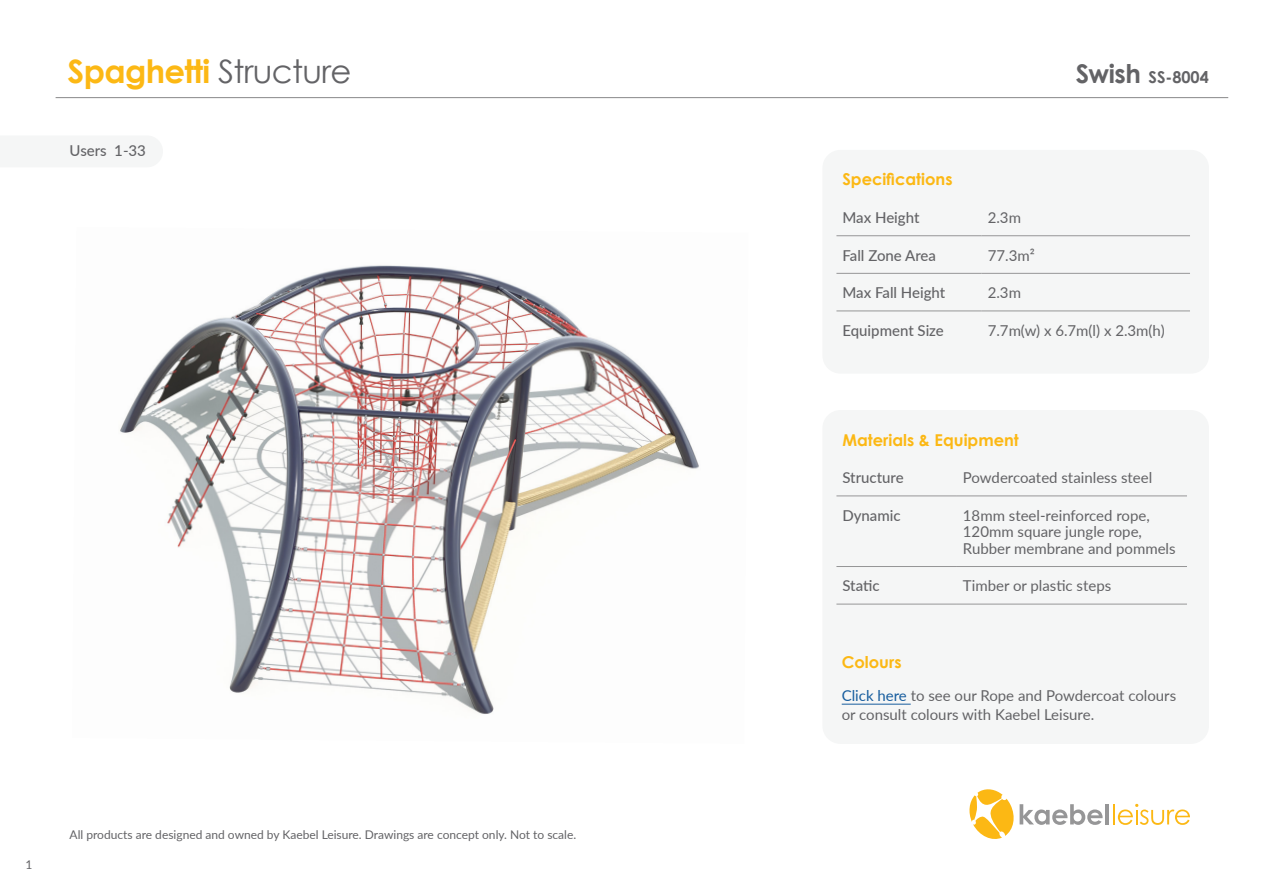
<style>
.page{position:relative;width:1263px;height:893px;background:#fff}
.page>*{position:absolute;margin:0;border:0;box-sizing:border-box;transform-origin:0 0}
.t1{font:700 32.25px "Century Gothic";letter-spacing:-.02em;color:#fcb814}
.t2{font:700 16.35px "Century Gothic";color:#fcb814}
.t3{font:700 16.35px "Century Gothic";color:#636366}
.t4{font:15px/19.5px "Lato";color:#636366}
.t5{font:500 15px "Lato";color:#636366}
.t6{font:12px "Lato";color:#636366}
.s1{font-weight:400;color:#636366}
.s2{font-size:25.8px}
.s3{color:#175d9e}
</style>
<div class="page">
<svg style="left:969px;top:789px;width:133px;height:50px"></svg>
<hr style="left:1105px;top:804px;width:3px;height:20px;background:#969697">
<hr style="left:1113px;top:804px;width:2px;height:20px;background:#fcb814">
<svg style="left:1118px;top:804px;width:72px;height:21px"></svg>
<hr style="left:56px;top:97px;width:1172px;height:1px;background:#969697">
<img style="left:120px;top:265px;width:579px;height:449px">
<div style="left:822px;top:410px;width:387px;height:334px;background:#f5f6f6;border-radius:18px"></div>
<hr style="left:836px;top:495px;width:121px;height:1px;background:#969697">
<hr style="left:957px;top:495px;width:230px;height:1px;background:#969697">
<hr style="left:836px;top:566px;width:121px;height:1px;background:#969697">
<hr style="left:957px;top:566px;width:230px;height:1px;background:#969697">
<hr style="left:836px;top:604px;width:121px;height:1px;background:#969697">
<hr style="left:957px;top:604px;width:230px;height:1px;background:#969697">
<div style="left:822px;top:150px;width:387px;height:224px;background:#f5f6f6;border-radius:18px"></div>
<hr style="left:836px;top:235px;width:146px;height:1px;background:#969697">
<hr style="left:982px;top:235px;width:208px;height:1px;background:#969697">
<hr style="left:836px;top:273px;width:146px;height:1px;background:#969697">
<hr style="left:982px;top:273px;width:208px;height:1px;background:#969697">
<hr style="left:836px;top:311px;width:146px;height:1px;background:#969697">
<hr style="left:982px;top:311px;width:208px;height:1px;background:#969697">
<hr style="left:842px;top:704px;width:69px;height:1px;background:#175d9e">
<p class="t1" style="left:68px;top:47px;width:285px">Spaghetti <span class="s1">Structure</span></p>
<p class="t3" style="left:1076px;top:65px;width:135px"><span class="s2">Swish</span> SS-8004</p>
<p class="t5" style="left:70px;top:140px;width:78px">Users 1-33</p>
<p class="t2" style="left:842px;top:167px;width:112px">Specifications</p>
<p class="t5" style="left:842px;top:207px;width:79px">Max Height</p>
<p class="t4" style="left:988px;top:207px;width:35px">2.3m</p>
<p class="t5" style="left:842px;top:244px;width:95px">Fall Zone Area</p>
<p class="t4" style="left:988px;top:245px;width:48px">77.3m²</p>
<p class="t5" style="left:842px;top:282px;width:104px">Max Fall Height</p>
<p class="t4" style="left:988px;top:282px;width:35px">2.3m</p>
<p class="t5" style="left:842px;top:319px;width:103px">Equipment Size</p>
<p class="t4" style="left:988px;top:320px;width:179px">7.7m(w) x 6.7m(l) x 2.3m(h)</p>
<p class="t2" style="left:842px;top:427px;width:178px">Materials &amp; Equipment</p>
<p class="t5" style="left:842px;top:467px;width:63px">Structure</p>
<p class="t4" style="left:963px;top:467px;width:191px">Powdercoated stainless steel</p>
<p class="t5" style="left:842px;top:504px;width:60px">Dynamic</p>
<p class="t4" style="left:963px;top:505px;width:188px">18mm steel-reinforced rope,</p>
<p class="t4" style="left:963px;top:521px;width:181px">120mm square jungle rope,</p>
<p class="t4" style="left:963px;top:538px;width:214px">Rubber membrane and pommels</p>
<p class="t5" style="left:842px;top:575px;width:39px">Static</p>
<p class="t4" style="left:963px;top:575px;width:150px">Timber or plastic steps</p>
<p class="t2" style="left:842px;top:650px;width:61px">Colours</p>
<p class="t4" style="left:842px;top:685px;width:336px"><span class="s3">Click here</span> to see our Rope and Powdercoat colours or consult colours with Kaebel Leisure.</p>
<p class="t6" style="left:26px;top:856px;width:8px">1</p>
<p class="t6" style="left:70px;top:826px;width:508px">All products are designed and owned by Kaebel Leisure. Drawings are concept only. Not to scale.</p>
</div>
